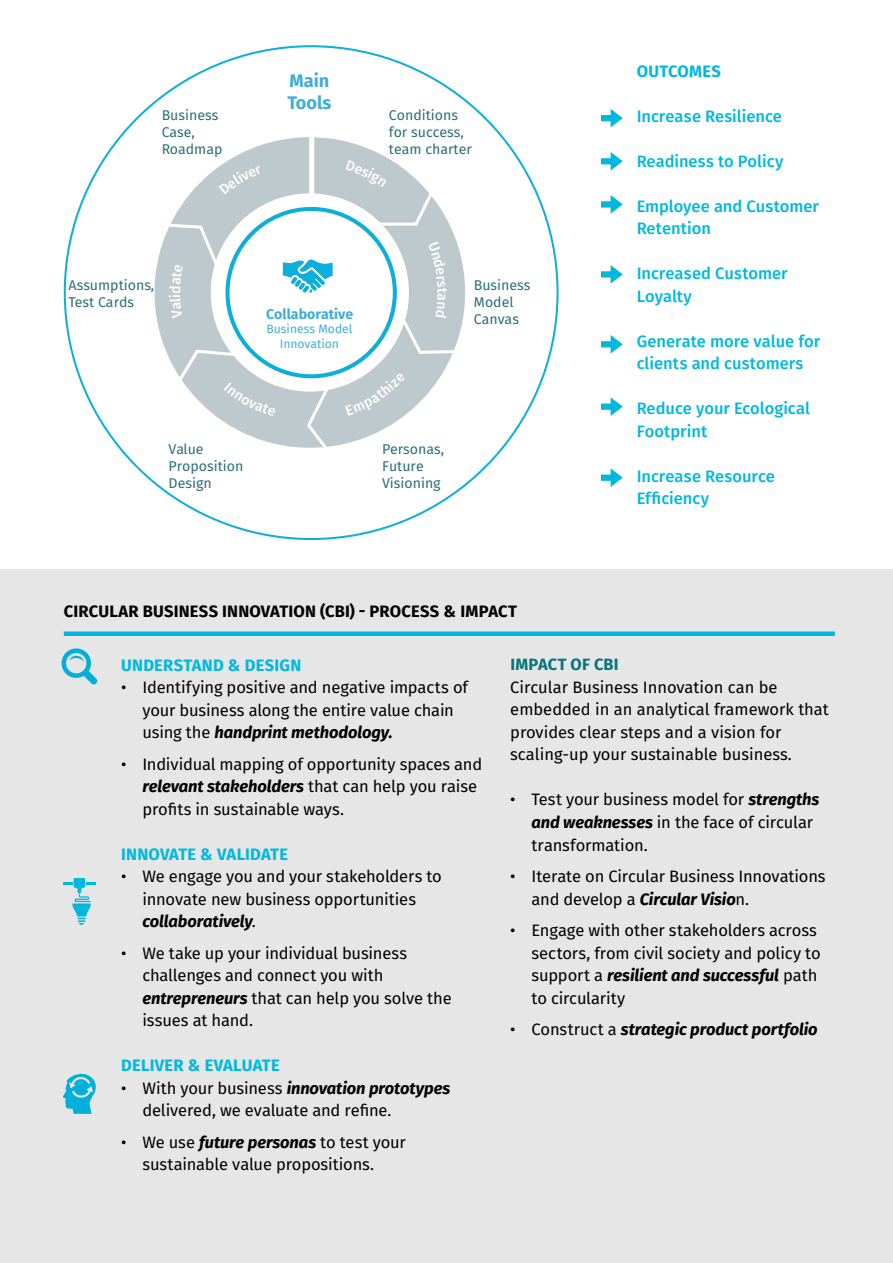
<style>
.page{position:relative;width:893px;height:1263px;background:#fff}
.page>*{position:absolute;margin:0;border:0;box-sizing:border-box;transform-origin:0 0}
.t1{font:700 18.15px/21.8px "Fira Sans";color:#3fadd8}
.t2{font:16.5px/22.5px "Fira Sans";letter-spacing:-.01em;color:#000}
.t3{font:500 16.5px/22.5px "Fira Sans";color:#00b8de}
.t4{font:700 16.5px "Fira Sans";letter-spacing:.01em;color:#00b8de}
.t5{font:700 16.5px "Fira Sans";letter-spacing:.01em;color:#000}
.t6{font:italic 700 16.5px "Fira Sans";letter-spacing:-.005em;color:#000}
.t7{font:700 16.35px "Fira Sans";letter-spacing:.015em;color:#08757c}
.t8{font:14.1px/17px "Fira Sans";color:#2c6e7a}
.t9{font:700 14.1px "Fira Sans";color:#3fadd8}
.t10{font:12.15px/14.5px "Fira Sans";color:#3fadd8;text-align:center}
.s1{font-weight:700;font-style:italic}
.s2{font-weight:400;font-style:normal}
</style>
<div class="page">
<div style="left:0;top:570px;width:893px;height:693px;background:#e5e6e5"></div>
<div style="left:64px;top:631px;width:771px;height:5px;background:#00b8de"></div>
<svg style="left:62px;top:648px;width:36px;height:37px"></svg>
<svg style="left:63px;top:878px;width:33px;height:47px"></svg>
<svg style="left:63px;top:1073px;width:33px;height:41px"></svg>
<svg style="left:601px;top:109px;width:22px;height:18px"></svg>
<svg style="left:601px;top:152px;width:22px;height:19px"></svg>
<svg style="left:601px;top:195px;width:22px;height:19px"></svg>
<svg style="left:601px;top:265px;width:22px;height:19px"></svg>
<svg style="left:601px;top:335px;width:22px;height:19px"></svg>
<svg style="left:601px;top:397px;width:22px;height:19px"></svg>
<svg style="left:601px;top:468px;width:22px;height:19px"></svg>
<svg style="left:207px;top:137px;width:205px;height:39px"></svg>
<svg style="left:154px;top:176px;width:311px;height:272px"></svg>
<div style="left:309px;top:125px;width:5px;height:77px;background:#fff"></div>
<svg style="left:169px;top:264px;width:14px;height:54px"></svg>
<svg style="left:211px;top:160px;width:198px;height:257px"></svg>
<svg style="left:428px;top:242px;width:19px;height:76px"></svg>
<p class="t8" style="left:162px;top:108px;width:62px">Business<br>Case,<br>Roadmap</p>
<p class="t1" style="left:288px;top:71px;width:45px">Main<br>Tools</p>
<p class="t8" style="left:389px;top:108px;width:84px">Conditions for success, team charter</p>
<p class="t8" style="left:69px;top:278px;width:87px">Assumptions,<br>Test Cards</p>
<p class="t9" style="left:266px;top:304px;width:89px">Collaborative</p>
<p class="t10" style="left:267px;top:323px;width:87px">Business Model<br>Innovation</p>
<p class="t8" style="left:474px;top:278px;width:58px">Business<br>Model<br>Canvas</p>
<p class="t8" style="left:169px;top:442px;width:76px">Value<br>Proposition<br>Design</p>
<p class="t8" style="left:382px;top:442px;width:63px">Personas,<br>Future<br>Visioning</p>
<p class="t4" style="left:637px;top:59px;width:86px">OUTCOMES</p>
<p class="t3" style="left:637px;top:106px;width:147px">Increase Resilience</p>
<p class="t3" style="left:637px;top:151px;width:148px">Readiness to Policy</p>
<p class="t3" style="left:637px;top:196px;width:184px">Employee and Customer<br>Retention</p>
<p class="t3" style="left:637px;top:263px;width:152px">Increased Customer<br>Loyalty</p>
<p class="t3" style="left:637px;top:331px;width:185px">Generate more value for clients and customers</p>
<p class="t3" style="left:637px;top:398px;width:175px">Reduce your Ecological<br>Footprint</p>
<p class="t3" style="left:637px;top:466px;width:140px">Increase Resource<br>Efficiency</p>
<p class="t5" style="left:64px;top:599px;width:455px">CIRCULAR BUSINESS INNOVATION (CBI) - PROCESS &amp; IMPACT</p>
<p class="t7" style="left:510px;top:653px;width:110px">IMPACT OF CBI</p>
<p class="t2" style="left:510px;top:677px;width:320px">Circular Business Innovation can be embedded in an analytical framework that provides clear steps and a vision for scaling-up your sustainable business.</p>
<p class="t2" style="left:531px;top:790px;width:289px;text-indent:-21px">• Test your business model for <span class="s1">strengths and weaknesses</span> in the face of circular transformation.</p>
<p class="t2" style="left:531px;top:866px;width:296px;text-indent:-21px">• Iterate on Circular Business Innovations and develop a <span class="s1">Circular Visio</span>n.</p>
<p class="t2" style="left:531px;top:920px;width:291px;text-indent:-21px">• Engage with other stakeholders across sectors, from civil society and policy to support a <span class="s1">resilient and successful</span> path to circularity</p>
<p class="t6" style="left:510px;top:1018px;width:309px"><span class="s2">• Construct a</span> strategic product portfolio</p>
<p class="t4" style="left:121px;top:653px;width:182px">UNDERSTAND &amp; DESIGN</p>
<p class="t2" style="left:142px;top:677px;width:327px;text-indent:-21px">• Identifying positive and negative impacts of your business along the entire value chain using the <span class="s1">handprint methodology.</span></p>
<p class="t2" style="left:142px;top:754px;width:341px;text-indent:-21px">• Individual mapping of opportunity spaces and <span class="s1">relevant stakeholders</span> that can help you raise profits in sustainable ways.</p>
<p class="t4" style="left:121px;top:842px;width:168px">INNOVATE &amp; VALIDATE</p>
<p class="t2" style="left:142px;top:866px;width:301px;text-indent:-21px">• We engage you and your stakeholders to innovate new business opportunities <span class="s1">collaboratively</span>.</p>
<p class="t2" style="left:142px;top:943px;width:311px;text-indent:-21px">• We take up your individual business challenges and connect you with <span class="s1">entrepreneurs</span> that can help you solve the issues at hand.</p>
<p class="t4" style="left:121px;top:1054px;width:160px">DELIVER &amp; EVALUATE</p>
<p class="t2" style="left:142px;top:1078px;width:309px;text-indent:-21px">• With your business <span class="s1">innovation prototypes </span>delivered, we evaluate and refine.</p>
<p class="t2" style="left:142px;top:1132px;width:265px;text-indent:-21px">• We use <span class="s1">future personas</span> to test your sustainable value propositions.</p>
</div>
